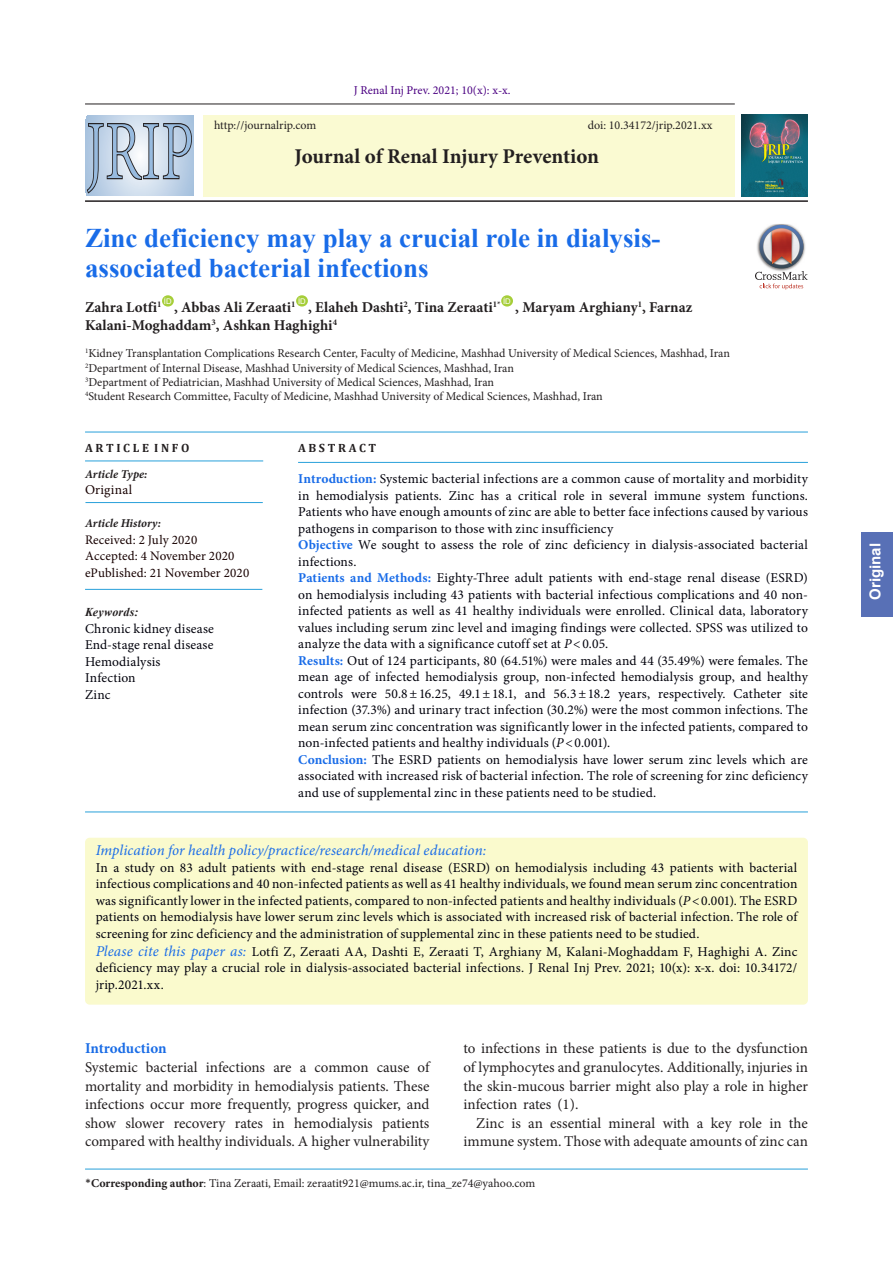
<style>
.page{position:relative;width:893px;height:1263px;background:#fff}
.page>*{position:absolute;margin:0;border:0;box-sizing:border-box;transform-origin:0 0}
.t1{font:700 27px/30px "Times New Roman";color:#196ce8}
.t2{font:700 21px "Minion Pro";letter-spacing:-.005em;color:#231f20}
.t3{font:15px/18.6px "Minion Pro";color:#231f20;text-align:justify}
.t4{font:700 15px/18px "Minion Pro";color:#231f20}
.t5{font:italic 15px "Minion Pro";letter-spacing:.005em;color:#196ce8}
.t6{font:700 15px "Minion Pro";letter-spacing:-.005em;color:#196ce6}
.t7{font:700 15px "Arial";color:#fff}
.t8{font:13.5px/16.5px "Minion Pro";letter-spacing:.01em;color:#00000b;text-align:justify}
.t9{font:13.5px "Minion Pro";letter-spacing:.025em;color:#170000}
.t10{font:13.05px/16.5px "Minion Pro";letter-spacing:.005em;color:#170000}
.t11{font:12px/14.4px "Minion Pro";color:#231f20}
.t12{font:12px "Minion Pro";color:#4b0082}
.t13{font:italic 700 12px "Minion Pro";color:#231f20}
.t14{font:700 12px "Cambria";color:#231f20}
.t15{font:italic 700 12px "Times New Roman";letter-spacing:.015em;color:#231f20}
.s1{font-weight:700;color:#196ce8}
.s2{font-style:italic}
.s3{font-style:italic;font-size:15px;color:#196ce8}
.s4{font-family:"Calibri"}
.s5{font-weight:700}
</style>
<div class="page">
<hr style="left:85px;top:104px;width:650px;height:1px;background:#231f20">
<hr style="left:85px;top:200px;width:723px;height:2px;background:#231f20">
<div style="left:203px;top:115px;width:532px;height:81px;background:#fafad2"></div>
<img style="left:741px;top:115px;width:66px;height:82px">
<div style="left:162px;top:295px;width:12px;height:12px;background:#a6ce39;border-radius:50%"></div>
<div style="left:296px;top:295px;width:12px;height:12px;background:#a6ce39;border-radius:50%"></div>
<div style="left:501px;top:295px;width:12px;height:12px;background:#a6ce39;border-radius:50%"></div>
<hr style="left:85px;top:1169px;width:723px;height:1px;background:#28a0da">
<svg style="left:86px;top:116px;width:107px;height:79px"></svg>
<svg style="left:87px;top:123px;width:105px;height:71px;background:#b0c0d3"></svg>
<div style="left:85px;top:838px;width:723px;height:167px;background:#fafacd;border-radius:5px"></div>
<div style="left:861px;top:532px;width:32px;height:85px;background:#5870b6"></div>
<img style="left:772px;top:224px;width:18px;height:1px">
<svg style="left:755px;top:225px;width:53px;height:65px"></svg>
<hr style="left:298px;top:462px;width:510px;height:1px;background:#28a0da">
<hr style="left:85px;top:432px;width:723px;height:1px;background:#28a0da">
<hr style="left:85px;top:811px;width:723px;height:1px;background:#28a0da">
<hr style="left:85px;top:461px;width:178px;height:1px;background:#28a0da">
<hr style="left:85px;top:502px;width:178px;height:1px;background:#28a0da">
<hr style="left:85px;top:589px;width:177px;height:1px;background:#28a0da">
<p class="t12" style="left:354px;top:82px;width:158px">J Renal Inj Prev. 2021; 10(x): x-x.</p>
<p class="t11" style="left:214px;top:118px;width:104px">http://journalrip.com</p>
<p class="t11" style="left:588px;top:118px;width:126px">doi: 10.34172/jrip.2021.xx</p>
<h2 class="t2" style="left:295px;top:142px;width:306px">Journal of Renal Injury Prevention</h2>
<h1 class="t1" style="left:85px;top:222px;width:577px">Zinc deficiency may play a crucial role in dialysis&shy;associated bacterial infections</h1>
<p class="t4" style="left:85px;top:298px;width:609px">Zahra Lotfi<sup>1</sup> <sup>ID</sup> , Abbas Ali Zeraati<sup>1</sup> <sup>ID</sup> , Elaheh Dashti<sup>2</sup>, Tina Zeraati<sup>1*</sup> <sup>ID</sup> , Maryam Arghiany<sup>1</sup>, Farnaz<br>Kalani-Moghaddam<sup>3</sup>, Ashkan Haghighi<sup>4</sup></p>
<p class="t11" style="left:85px;top:346px;width:646px"><sup>1</sup>Kidney Transplantation Complications Research Center, Faculty of Medicine, Mashhad University of Medical Sciences, Mashhad, Iran <sup>2</sup>Department of Internal Disease, Mashhad University of Medical Sciences, Mashhad, Iran<br><sup>3</sup>Department of Pediatrician, Mashhad University of Medical Sciences, Mashhad, Iran<br><sup>4</sup>Student Research Committee, Faculty of Medicine, Mashhad University of Medical Sciences, Mashhad, Iran</p>
<p class="t14" style="left:85px;top:439px;width:106px">A R T I C L E I N F O</p>
<p class="t13" style="left:85px;top:465px;width:64px">Article Type:</p>
<p class="t9" style="left:85px;top:481px;width:49px">Original</p>
<p class="t13" style="left:85px;top:515px;width:78px">Article History:</p>
<p class="t10" style="left:85px;top:531px;width:166px">Received: 2 July 2020<br>Accepted: 4 November 2020 ePublished: 21 November 2020</p>
<p class="t15" style="left:85px;top:604px;width:55px">Keywords:</p>
<p class="t8" style="left:85px;top:620px;width:130px;text-align:left">Chronic kidney disease<br>End-stage renal disease<br>Hemodialysis<br>Infection<br>Zinc</p>
<p class="t14" style="left:298px;top:440px;width:80px">A B S T R A C T</p>
<p class="t8" style="left:298px;top:471px;width:511px;text-align:left"><span class="s1">Introduction:</span> Systemic bacterial infections are a common cause of mortality and morbidity in hemodialysis patients. Zinc has a critical role in several immune system functions.<br>Patients who have enough amounts of zinc are able to better face infections caused by various pathogens in comparison to those with zinc insufficiency<br><span class="s1">Objective</span> We sought to assess the role of zinc deficiency in dialysis-associated bacterial infections.<br><span class="s1">Patients and Methods:</span> Eighty-Three adult patients with end-stage renal disease (ESRD) on hemodialysis including 43 patients with bacterial infectious complications and 40 non&shy;infected patients as well as 41 healthy individuals were enrolled. Clinical data, laboratory values including serum zinc level and imaging findings were collected. SPSS was utilized to analyze the data with a significance cutoff set at <span class="s2">P</span>&lt;0.05.<br><span class="s1">Results:</span> Out of 124 participants, 80 (64.51%) were males and 44 (35.49%) were females. The mean age of infected hemodialysis group, non-infected hemodialysis group, and healthy controls were 50.8±16.25, 49.1±18.1, and 56.3±18.2 years, respectively. Catheter site infection (37.3%) and urinary tract infection (30.2%) were the most common infections. The mean serum zinc concentration was significantly lower in the infected patients, compared to non-infected patients and healthy individuals (<span class="s2">P</span>&lt;0.001).<br><span class="s1">Conclusion:</span> The ESRD patients on hemodialysis have lower serum zinc levels which are associated with increased risk of bacterial infection. The role of screening for zinc deficiency and use of supplemental zinc in these patients need to be studied.</p>
<p class="t5" style="left:96px;top:840px;width:392px">Implication for health policy/practice/research/medical education:</p>
<p class="t8" style="left:96px;top:859px;width:703px">In a study on 83 adult patients with end-stage renal disease (ESRD) on hemodialysis including 43 patients with bacterial infectious complications and 40 non-infected patients as well as 41 healthy individuals, we found mean serum zinc concentration was significantly lower in the infected patients, compared to non-infected patients and healthy individuals (<span class="s2">P</span>&lt;0.001). The ESRD patients on hemodialysis have lower serum zinc levels which is associated with increased risk of bacterial infection. The role of screening for zinc deficiency and the administration of supplemental zinc in these patients need to be studied.</p>
<p class="t8" style="left:96px;top:943px;width:703px"><span class="s3">Please cite this paper as:</span> Lotfi Z, Zeraati AA, Dashti E, Zeraati T, Arghiany M, Kalani-Moghaddam F, Haghighi A. Zinc deficiency may play a crucial role in dialysis-associated bacterial infections. J Renal Inj Prev. 2021; 10(x): x-x. doi: 10.34172/ jrip.2021.xx.</p>
<p class="t6" style="left:85px;top:1038px;width:83px">Introduction</p>
<p class="t3" style="left:85px;top:1058px;width:346px">Systemic bacterial infections are a common cause of mortality and morbidity in hemodialysis patients. These infections occur more frequently, progress quicker, and show slower recovery rates in hemodialysis patients compared with healthy individuals. A higher vulnerability</p>
<p class="t3" style="left:463px;top:1039px;width:346px">to infections in these patients is due to the dysfunction of lymphocytes and granulocytes. Additionally, injuries in the skin-mucous barrier might also play a role in higher infection rates (1).</p>
<p class="t3" style="left:463px;top:1114px;width:346px;text-align:right">Zinc is an essential mineral with a key role in the immune system. Those with adequate amounts of zinc can</p>
<p class="t11" style="left:85px;top:1176px;width:452px"><span class="s4">*</span><span class="s5">Corresponding author</span>: Tina Zeraati, Email: zeraatit921@mums.ac.ir, tina_ze74@yahoo.com</p>
<p class="t7" style="left:864px;top:600px;width:58px;rotate:-90deg">Original</p>
</div>
